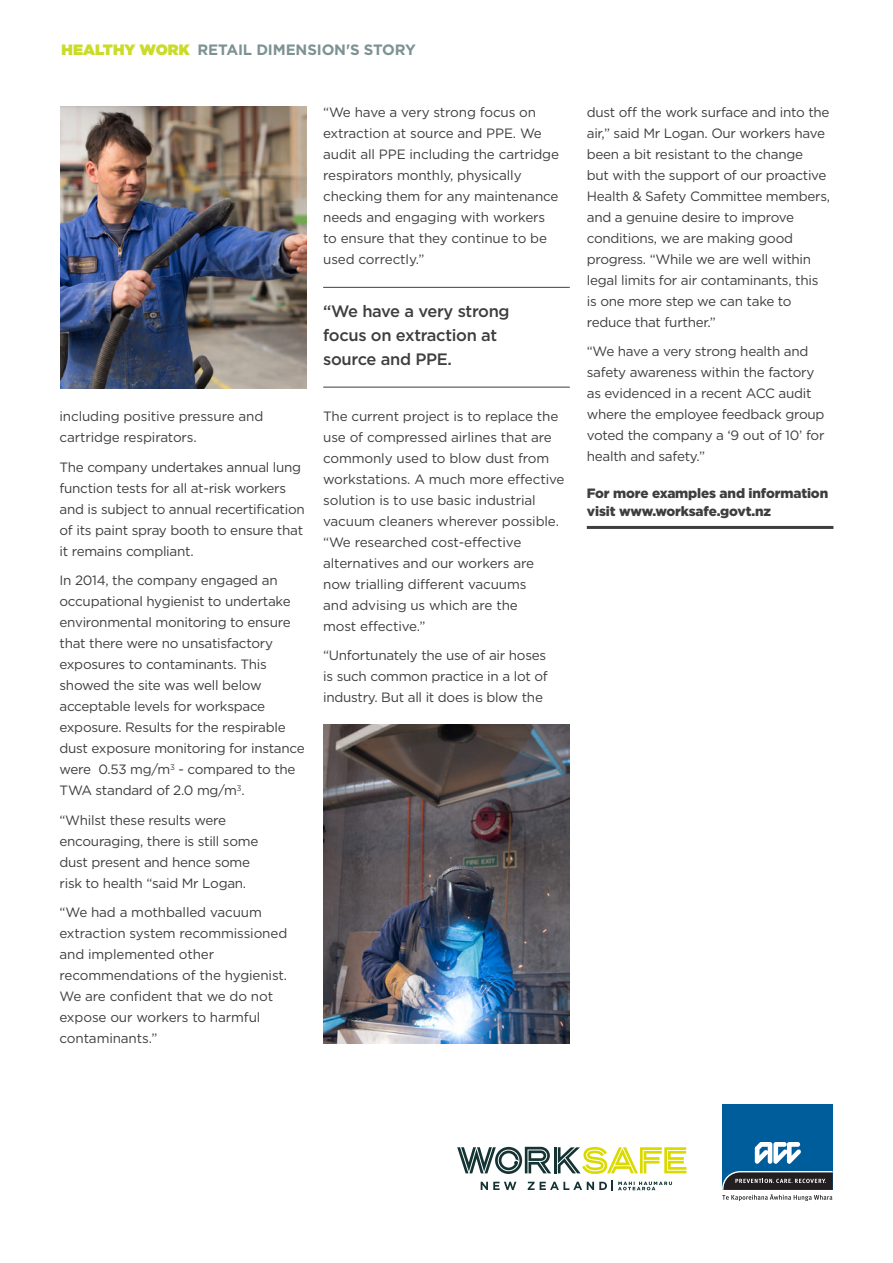
<style>
.page{position:relative;width:893px;height:1263px;background:#fff}
.page>*{position:absolute;margin:0;border:0;box-sizing:border-box;transform-origin:0 0}
.quote_bottom{font:500 16.5px/24px "Gotham";letter-spacing:-.02em;color:#3e3e3f}
.Cover_Head{font:700 15px "Gotham";letter-spacing:-.01em;color:#7d9292}
.body{font:13.5px/21px "Gotham";letter-spacing:-.02em;color:#3e3e3f}
.Call_to_action{font:900 13.5px/18px "Gotham";letter-spacing:-.01em;color:#3e3e3f}
.s1{font-weight:900;color:#cadb2a}
</style>
<div class="page">
<div style="left:722px;top:1104px;width:111px;height:86px;background:#005d9c"></div>
<svg style="left:755px;top:1142px;width:46px;height:22px"></svg>
<svg style="left:722px;top:1171px;width:111px;height:30px"></svg>
<hr style="left:554px;top:1147px;width:3px;height:26px;background:#153333">
<svg style="left:558px;top:1147px;width:128px;height:27px"></svg>
<svg style="left:457px;top:1147px;width:94px;height:27px"></svg>
<svg style="left:481px;top:1180px;width:131px;height:11px"></svg>
<svg style="left:618px;top:1181px;width:54px;height:9px"></svg>
<hr style="left:323px;top:287px;width:247px;height:1px;background:#3e3e3f">
<hr style="left:323px;top:387px;width:247px;height:1px;background:#3e3e3f">
<hr style="left:587px;top:526px;width:246px;height:3px;background:#3e3e3f">
<img style="left:60px;top:107px;width:246px;height:281px">
<img style="left:324px;top:724px;width:245px;height:319px">
<p class="Cover_Head" style="left:62px;top:39px;width:356px"><span class="s1">HEALTHY WORK</span> RETAIL DIMENSION'S STORY</p>
<p class="body" style="left:60px;top:406px;width:205px">including positive pressure and cartridge respirators.</p>
<p class="body" style="left:60px;top:456px;width:247px">The company undertakes annual lung function tests for all at-risk workers and is subject to annual recertification of its paint spray booth to ensure that it remains compliant.</p>
<p class="body" style="left:60px;top:570px;width:247px">In 2014, the company engaged an occupational hygienist to undertake environmental monitoring to ensure that there were no unsatisfactory exposures to contaminants. This showed the site was well below acceptable levels for workspace exposure. Results for the respirable dust exposure monitoring for instance were 0.53 mg/m<sup>3</sup> - compared to the TWA standard of 2.0 mg/m<sup>3</sup>.</p>
<p class="body" style="left:60px;top:809px;width:200px">“Whilst these results were encouraging, there is still some dust present and hence some risk to health “said Mr Logan.</p>
<p class="body" style="left:60px;top:902px;width:229px">“We had a mothballed vacuum extraction system recommissioned and implemented other recommendations of the hygienist.<br>We are confident that we do not expose our workers to harmful contaminants.”</p>
<p class="body" style="left:323px;top:101px;width:237px">“We have a very strong focus on extraction at source and PPE. We audit all PPE including the cartridge respirators monthly, physically checking them for any maintenance needs and engaging with workers to ensure that they continue to be used correctly.”</p>
<p class="quote_bottom" style="left:323px;top:299px;width:188px">“We have a very strong focus on extraction at source and PPE.</p>
<p class="body" style="left:323px;top:405px;width:243px">The current project is to replace the use of compressed airlines that are commonly used to blow dust from workstations. A much more effective solution is to use basic industrial vacuum cleaners wherever possible. “We researched cost-effective alternatives and our workers are now trialling different vacuums<br>and advising us which are the<br>most effective.”</p>
<p class="body" style="left:323px;top:644px;width:226px;text-align:justify">“Unfortunately the use of air hoses is such common practice in a lot of industry. But all it does is blow the</p>
<p class="body" style="left:587px;top:101px;width:245px">dust off the work surface and into the air,” said Mr Logan. Our workers have been a bit resistant to the change<br>but with the support of our proactive Health &amp; Safety Committee members, and a genuine desire to improve conditions, we are making good progress. “While we are well within legal limits for air contaminants, this is one more step we can take to reduce that further.”</p>
<p class="body" style="left:587px;top:341px;width:239px">“We have a very strong health and safety awareness within the factory as evidenced in a recent ACC audit where the employee feedback group voted the company a ‘9 out of 10’ for health and safety.”</p>
<p class="Call_to_action" style="left:587px;top:484px;width:243px">For more examples and information visit www.worksafe.govt.nz</p>
</div>
